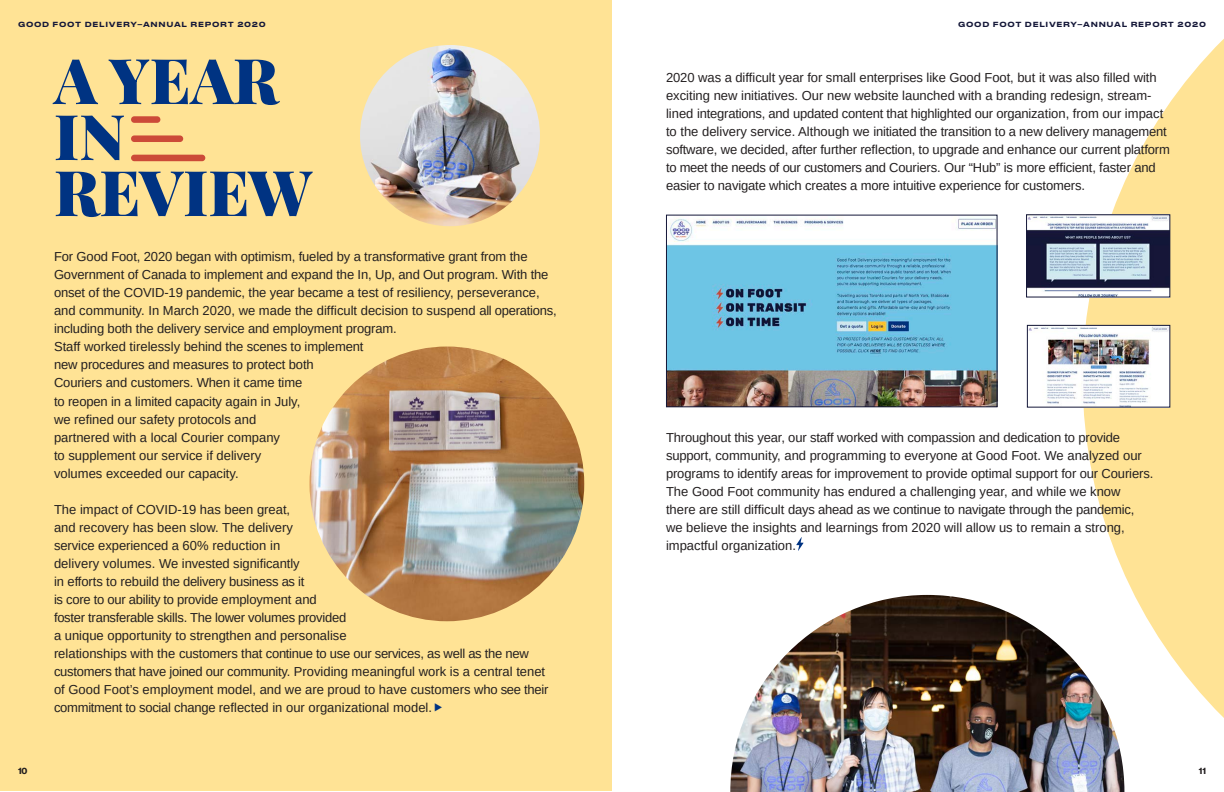
<style>
.page{position:relative;width:1224px;height:792px;background:#fff}
.page>*{position:absolute;margin:0;border:0;box-sizing:border-box;transform-origin:0 0}
.t1{font:900 63px "Playfair Display";color:#003382}
.t2{font:13px/18px "Arimo";letter-spacing:-.01em;color:#231f20}
.t3{font:700 9px "Neue Haas Display";color:#231f20}
.t4{font:500 7px "Druk Text Wide Web";letter-spacing:.1em;color:#141738}
</style>
<div class="page">
<svg style="left:1083px;top:39px;width:141px;height:753px;fill:#ffe395"></svg>
<div style="left:0;top:1px;width:612px;height:790px;background:#ffe395"></div>
<img style="left:360px;top:45px;width:180px;height:181px">
<svg style="left:796px;top:537px;width:7px;height:14px"></svg>
<div style="left:131px;top:116px;width:29px;height:7px;background:#cc4a38;border-radius:3px"></div>
<div style="left:131px;top:135px;width:52px;height:7px;background:#cc4a38;border-radius:3px"></div>
<div style="left:131px;top:155px;width:74px;height:6px;background:#cc4a38;border-radius:3px"></div>
<img style="left:1029px;top:327px;width:139px;height:78px">
<div style="left:1027px;top:325px;width:143px;height:82px;border:1px solid #141738"></div>
<img style="left:668px;top:218px;width:327px;height:187px">
<div style="left:666px;top:215px;width:331px;height:192px;border:1px solid #141738"></div>
<img style="left:1028px;top:217px;width:140px;height:78px">
<div style="left:1026px;top:215px;width:144px;height:82px;border:1px solid #141738"></div>
<img style="left:310px;top:347px;width:274px;height:274px;border-radius:137px">
<img style="left:730px;top:595px;width:394px;height:197px">
<p class="t4" style="left:18px;top:18px;width:249px">GOOD FOOT DELIVERY–ANNUAL REPORT 2020</p>
<p class="t4" style="left:958px;top:18px;width:249px">GOOD FOOT DELIVERY–ANNUAL REPORT 2020</p>
<p class="t1" style="left:54px;top:31px;width:226px">A YEAR</p>
<p class="t1" style="left:54px;top:87px;width:73px">IN</p>
<p class="t1" style="left:54px;top:143px;width:260px">REVIEW</p>
<p class="t2" style="left:54px;top:248px;width:504px">For Good Foot, 2020 began with optimism, fueled by a transformative grant from the Government of Canada to implement and expand the In, Up, and Out program. With the onset of the COVID-19 pandemic, the year became a test of resiliency, perseverance, and community. In March 2020, we made the difficult decision to suspend all operations, including both the delivery service and employment program.<br>Staff worked tirelessly behind the scenes to implement<br>new procedures and measures to protect both<br>Couriers and customers. When it came time<br>to reopen in a limited capacity again in July,<br>we refined our safety protocols and<br>partnered with a local Courier company<br>to supplement our service if delivery<br>volumes exceeded our capacity.</p>
<p class="t2" style="left:54px;top:500px;width:496px">The impact of COVID-19 has been great,<br>and recovery has been slow. The delivery<br>service experienced a 60% reduction in<br>delivery volumes. We invested significantly<br>in efforts to rebuild the delivery business as it<br>is core to our ability to provide employment and<br>foster transferable skills. The lower volumes provided<br>a unique opportunity to strengthen and personalise<br>relationships with the customers that continue to use our services, as well as the new customers that have joined our community. Providing meaningful work is a central tenet of Good Foot’s employment model, and we are proud to have customers who see their commitment to social change reflected in our organizational model.</p>
<p class="t2" style="left:666px;top:69px;width:505px">2020 was a difficult year for small enterprises like Good Foot, but it was also filled with exciting new initiatives. Our new website launched with a branding redesign, stream&shy;lined integrations, and updated content that highlighted our organization, from our impact to the delivery service. Although we initiated the transition to a new delivery management software, we decided, after further reflection, to upgrade and enhance our current platform to meet the needs of our customers and Couriers. Our “Hub” is more efficient, faster and easier to navigate which creates a more intuitive experience for customers.</p>
<p class="t2" style="left:666px;top:429px;width:489px">Throughout this year, our staff worked with compassion and dedication to provide support, community, and programming to everyone at Good Foot. We analyzed our programs to identify areas for improvement to provide optimal support for our Couriers.<br>The Good Foot community has endured a challenging year, and while we know there are still difficult days ahead as we continue to navigate through the pandemic, we believe the insights and learnings from 2020 will allow us to remain a strong, impactful organization.</p>
<p class="t3" style="left:18px;top:766px;width:11px">10</p>
<p class="t3" style="left:1199px;top:766px;width:9px">11</p>
</div>
